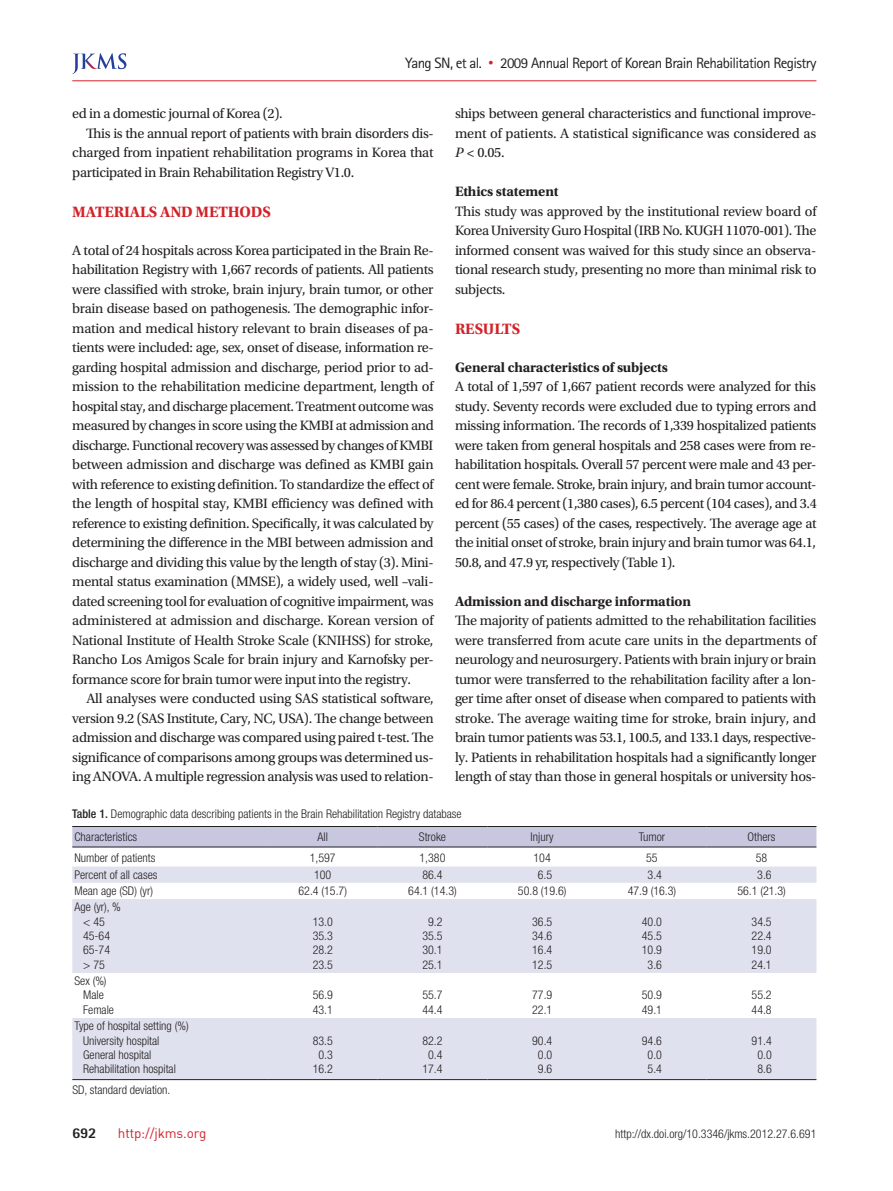
<style>
.page{position:relative;width:893px;height:1191px;background:#fff}
.page>*{position:absolute;margin:0;border:0;box-sizing:border-box;transform-origin:0 0}
.t1{font:700 15.75px "Utopia Std";letter-spacing:-.01em;color:#d1232a}
.t2{font:15px "Rotis Sans Serif Std";letter-spacing:-.04em;color:#231f20}
.t3{font:800 15px "Rotis Sans Serif Std";color:#231f20}
.t4{font:14.25px/19.5px "Utopia Std";letter-spacing:-.025em;color:#231f20;text-align:justify}
.t5{font:700 14.25px "Utopia Std";letter-spacing:-.01em;color:#231f20}
.t6{font:13.5px "Dinreg";letter-spacing:-.01em;color:#d1232a}
.t7{font:300 condensed 12px/14.4px "Helvetica Neue LT Std";color:#231f20}
.s1{font-family:"Dotum";color:#d1232a}
.s2{font-style:italic}
.s3{font-weight:500}
</style>
<div class="page">
<hr style="left:72px;top:80px;width:744px;height:1px;background:#d1232a">
<svg style="left:72px;top:53px;width:54px;height:21px"></svg>
<div style="left:72px;top:827px;width:744px;height:19px;background:#c7c7e0"></div>
<svg style="left:72px;top:866px;width:744px;height:213px;fill:#e0e1ee"></svg>
<hr style="left:72px;top:826px;width:196px;height:1px;background:#231f20">
<hr style="left:268px;top:826px;width:110px;height:1px;background:#231f20">
<hr style="left:378px;top:826px;width:109px;height:1px;background:#231f20">
<hr style="left:487px;top:826px;width:110px;height:1px;background:#231f20">
<hr style="left:597px;top:826px;width:110px;height:1px;background:#231f20">
<hr style="left:707px;top:826px;width:109px;height:1px;background:#231f20">
<hr style="left:72px;top:846px;width:196px;height:1px;background:#231f20">
<hr style="left:268px;top:846px;width:110px;height:1px;background:#231f20">
<hr style="left:378px;top:846px;width:109px;height:1px;background:#231f20">
<hr style="left:487px;top:846px;width:110px;height:1px;background:#231f20">
<hr style="left:597px;top:846px;width:110px;height:1px;background:#231f20">
<hr style="left:707px;top:846px;width:109px;height:1px;background:#231f20">
<hr style="left:72px;top:1079px;width:196px;height:1px;background:#231f20">
<hr style="left:268px;top:1079px;width:110px;height:1px;background:#231f20">
<hr style="left:378px;top:1079px;width:109px;height:1px;background:#231f20">
<hr style="left:487px;top:1079px;width:110px;height:1px;background:#231f20">
<hr style="left:597px;top:1079px;width:110px;height:1px;background:#231f20">
<hr style="left:707px;top:1079px;width:109px;height:1px;background:#231f20">
<p class="t2" style="left:405px;top:54px;width:413px">Yang SN, et al. <span class="s1">•</span> 2009 Annual Report of Korean Brain Rehabilitation Registry</p>
<p class="t4" style="left:72px;top:104px;width:212px">ed in a domestic journal of Korea (2).</p>
<p class="t4" style="left:86px;top:124px;width:349px">This is the annual report of patients with brain disorders dis-</p>
<p class="t4" style="left:72px;top:143px;width:363px">charged from inpatient rehabilitation programs in Korea that</p>
<p class="t4" style="left:72px;top:162px;width:283px">participated in Brain Rehabilitation Registry V1.0.</p>
<p class="t1" style="left:72px;top:202px;width:200px">MATERIALS AND METHODS</p>
<p class="t4" style="left:72px;top:241px;width:363px">A total of 24 hospitals across Korea participated in the Brain Re&shy;habilitation Registry with 1,667 records of patients. All patients were classified with stroke, brain injury, brain tumor, or other brain disease based on pathogenesis. The demographic infor&shy;mation and medical history relevant to brain diseases of pa&shy;tients were included: age, sex, onset of disease, information re&shy;garding hospital admission and discharge, period prior to ad&shy;mission to the rehabilitation medicine department, length of hospital stay, and discharge placement. Treatment outcome was measured by changes in score using the KMBI at admission and discharge. Functional recovery was assessed by changes of KMBI between admission and discharge was defined as KMBI gain with reference to existing definition. To standardize the effect of the length of hospital stay, KMBI efficiency was defined with reference to existing definition. Specifically, it was calculated by determining the difference in the MBI between admission and discharge and dividing this value by the length of stay (3). Mini&shy;mental status examination (MMSE), a widely used, well –vali&shy;dated screening tool for evaluation of cognitive impairment, was administered at admission and discharge. Korean version of National Institute of Health Stroke Scale (KNIHSS) for stroke, Rancho Los Amigos Scale for brain injury and Karnofsky per&shy;formance score for brain tumor were input into the registry.</p>
<p class="t4" style="left:72px;top:689px;width:363px;text-indent:14px">All analyses were conducted using SAS statistical software, version 9.2 (SAS Institute, Cary, NC, USA). The change between admission and discharge was compared using paired t-test. The significance of comparisons among groups was determined us&shy;ing ANOVA. A multiple regression analysis was used to relation-</p>
<p class="t4" style="left:455px;top:104px;width:363px">ships between general characteristics and functional improve&shy;ment of patients. A statistical significance was considered as <span class="s2">P</span> &lt; 0.05.</p>
<p class="t5" style="left:455px;top:183px;width:105px">Ethics statement</p>
<p class="t4" style="left:455px;top:201px;width:363px">This study was approved by the institutional review board of Korea University Guro Hospital (IRB No. KUGH 11070-001). The informed consent was waived for this study since an observa&shy;tional research study, presenting no more than minimal risk to subjects.</p>
<p class="t1" style="left:455px;top:319px;width:67px">RESULTS</p>
<p class="t5" style="left:455px;top:359px;width:214px">General characteristics of subjects</p>
<p class="t4" style="left:455px;top:377px;width:363px">A total of 1,597 of 1,667 patient records were analyzed for this study. Seventy records were excluded due to typing errors and missing information. The records of 1,339 hospitalized patients were taken from general hospitals and 258 cases were from re&shy;habilitation hospitals. Overall 57 percent were male and 43 per&shy;cent were female. Stroke, brain injury, and brain tumor account&shy;ed for 86.4 percent (1,380 cases), 6.5 percent (104 cases), and 3.4 percent (55 cases) of the cases, respectively. The average age at the initial onset of stroke, brain injury and brain tumor was 64.1, 50.8, and 47.9 yr, respectively (Table 1).</p>
<p class="t5" style="left:455px;top:593px;width:237px">Admission and discharge information</p>
<p class="t4" style="left:455px;top:611px;width:363px">The majority of patients admitted to the rehabilitation facilities were transferred from acute care units in the departments of neurology and neurosurgery. Patients with brain injury or brain tumor were transferred to the rehabilitation facility after a lon&shy;ger time after onset of disease when compared to patients with stroke. The average waiting time for stroke, brain injury, and brain tumor patients was 53.1, 100.5, and 133.1 days, respective&shy;ly. Patients in rehabilitation hospitals had a significantly longer length of stay than those in general hospitals or university hos-</p>
<p class="t7" style="left:72px;top:802px;width:391px;line-height:23px"><span class="s3">Table 1.</span> Demographic data describing patients in the Brain Rehabilitation Registry database<br>Characteristics</p>
<p class="t7" style="left:318px;top:829px;width:12px">All</p>
<p class="t7" style="left:419px;top:829px;width:29px">Stroke</p>
<p class="t7" style="left:531px;top:829px;width:25px">Injury</p>
<p class="t7" style="left:639px;top:829px;width:28px">Tumor</p>
<p class="t7" style="left:748px;top:829px;width:30px">Others</p>
<p class="t7" style="left:74px;top:850px;width:83px">Number of patients</p>
<p class="t7" style="left:310px;top:850px;width:27px">1,597</p>
<p class="t7" style="left:419px;top:850px;width:27px">1,380</p>
<p class="t7" style="left:534px;top:850px;width:19px">104</p>
<p class="t7" style="left:646px;top:850px;width:13px">55</p>
<p class="t7" style="left:756px;top:850px;width:13px">58</p>
<p class="t7" style="left:74px;top:867px;width:85px">Percent of all cases</p>
<p class="t7" style="left:314px;top:867px;width:19px">100</p>
<p class="t7" style="left:422px;top:867px;width:22px">86.4</p>
<p class="t7" style="left:538px;top:867px;width:16px">6.5</p>
<p class="t7" style="left:648px;top:867px;width:16px">3.4</p>
<p class="t7" style="left:757px;top:867px;width:16px">3.6</p>
<p class="t7" style="left:74px;top:883px;width:80px">Mean age (SD) (yr)</p>
<p class="t7" style="left:298px;top:883px;width:50px">62.4 (15.7)</p>
<p class="t7" style="left:408px;top:883px;width:50px">64.1 (14.3)</p>
<p class="t7" style="left:518px;top:883px;width:50px">50.8 (19.6)</p>
<p class="t7" style="left:628px;top:883px;width:50px">47.9 (16.3)</p>
<p class="t7" style="left:737px;top:883px;width:50px">56.1 (21.3)</p>
<p class="t7" style="left:74px;top:899px;width:48px;text-align:center">Age (yr), % &lt; 45<br>45-64<br>65-74<br>&gt; 75</p>
<p class="t7" style="left:313px;top:914px;width:22px;text-align:justify">13.0<br>35.3<br>28.2<br>23.5</p>
<p class="t7" style="left:422px;top:914px;width:22px;text-align:center">9.2<br>35.5<br>30.1<br>25.1</p>
<p class="t7" style="left:532px;top:914px;width:22px;text-align:justify">36.5<br>34.6<br>16.4<br>12.5</p>
<p class="t7" style="left:642px;top:914px;width:22px;text-align:center">40.0<br>45.5<br>10.9<br>3.6</p>
<p class="t7" style="left:752px;top:914px;width:22px;text-align:justify">34.5<br>22.4<br>19.0<br>24.1</p>
<p class="t7" style="left:83px;top:973px;width:32px;text-indent:-9px">Sex (%)<br>Male<br>Female</p>
<p class="t7" style="left:83px;top:1018px;width:107px;text-indent:-9px">Type of hospital setting (%)<br>University hospital<br>General hospital<br>Rehabilitation hospital</p>
<p class="t7" style="left:72px;top:1082px;width:100px">SD, standard deviation.</p>
<p class="t7" style="left:313px;top:988px;width:22px">56.9<br>43.1</p>
<p class="t7" style="left:422px;top:988px;width:22px">55.7<br>44.4</p>
<p class="t7" style="left:532px;top:988px;width:22px">77.9<br>22.1</p>
<p class="t7" style="left:642px;top:988px;width:22px">50.9<br>49.1</p>
<p class="t7" style="left:752px;top:988px;width:22px">55.2<br>44.8</p>
<p class="t7" style="left:313px;top:1033px;width:22px;text-align:center">83.5<br>0.3<br>16.2</p>
<p class="t7" style="left:422px;top:1033px;width:22px;text-align:center">82.2<br>0.4<br>17.4</p>
<p class="t7" style="left:532px;top:1033px;width:22px;text-align:center">90.4<br>0.0<br>9.6</p>
<p class="t7" style="left:642px;top:1033px;width:22px;text-align:center">94.6<br>0.0<br>5.4</p>
<p class="t7" style="left:752px;top:1033px;width:22px;text-align:center">91.4<br>0.0<br>8.6</p>
<p class="t3" style="left:72px;top:1123px;width:26px">692</p>
<p class="t6" style="left:118px;top:1124px;width:90px">http://jkms.org</p>
<p class="t7" style="left:615px;top:1126px;width:203px">http://dx.doi.org/10.3346/jkms.2012.27.6.691</p>
</div>
